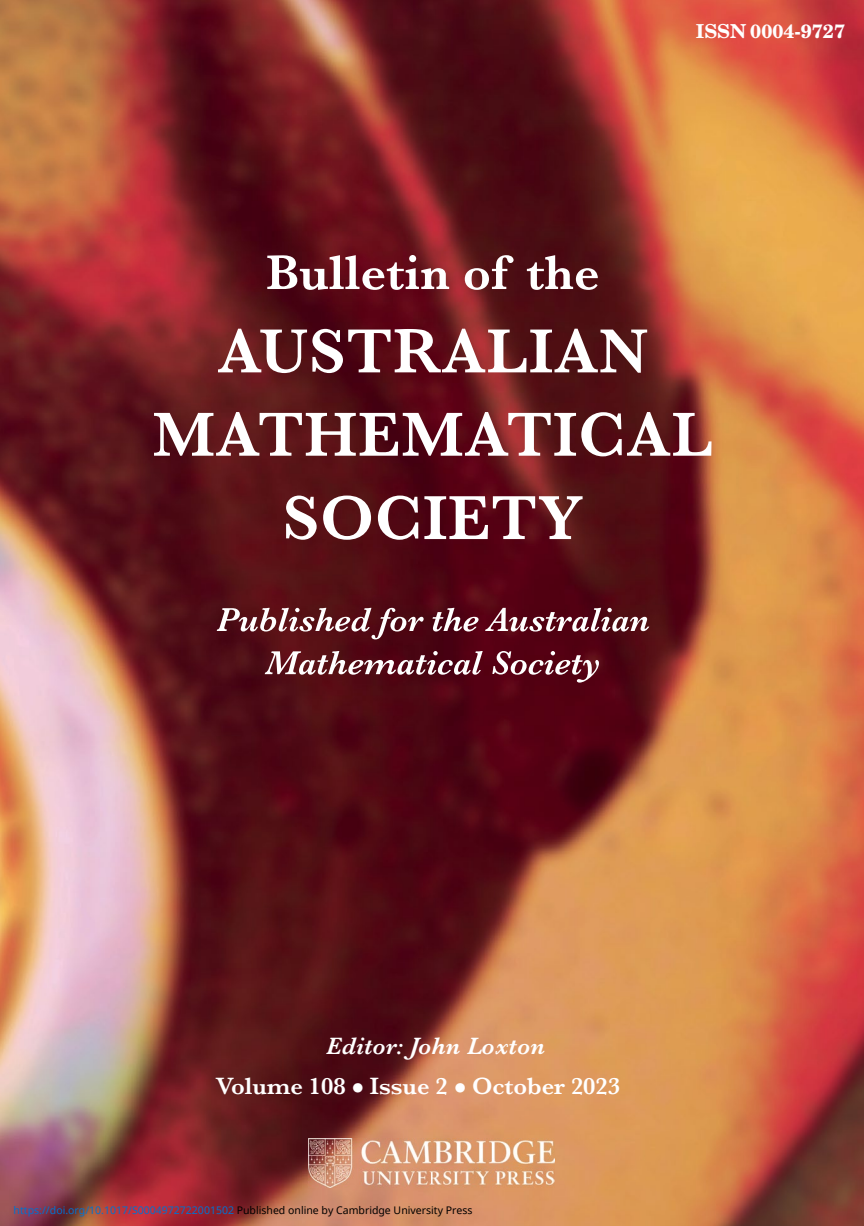
<style>
.page{position:relative;width:864px;height:1226px;background:#fff}
.page>*{position:absolute;margin:0;border:0;box-sizing:border-box;transform-origin:0 0}
.t1{font:600 24.5px/39.6px "Baskerville MT Std";color:#fff}
.t2{font:700 19.25px "Century Sch L";color:#fff}
.t3{font:10.5px "Noto Sans";color:#0172cf}
.s1{font-style:italic}
.s2{font-family:"STIX General";font-weight:400}
.s3{color:#000}
</style>
<div class="page">
<img style="left:0;top:0;width:863px;height:1225px">
<svg style="left:267px;top:254px;width:182px;height:36px"></svg>
<svg style="left:464px;top:255px;width:49px;height:35px"></svg>
<svg style="left:526px;top:255px;width:71px;height:35px"></svg>
<svg style="left:218px;top:328px;width:429px;height:45px"></svg>
<svg style="left:154px;top:412px;width:421px;height:43px"></svg>
<svg style="left:581px;top:412px;width:130px;height:44px"></svg>
<svg style="left:286px;top:495px;width:30px;height:44px"></svg>
<svg style="left:323px;top:495px;width:48px;height:44px"></svg>
<svg style="left:378px;top:495px;width:40px;height:44px"></svg>
<svg style="left:424px;top:496px;width:158px;height:43px"></svg>
<svg style="left:216px;top:607px;width:207px;height:32px"></svg>
<svg style="left:432px;top:607px;width:46px;height:24px"></svg>
<svg style="left:485px;top:607px;width:164px;height:24px"></svg>
<svg style="left:264px;top:651px;width:218px;height:23px"></svg>
<svg style="left:492px;top:651px;width:106px;height:31px"></svg>
<img style="left:308px;top:1138px;width:245px;height:49px">
<h2 class="t2" style="left:695px;top:19px;width:151px">ISSN 0004-9727</h2>
<h1 class="t1" style="left:215px;top:1026px;width:406px;text-indent:111px"><span class="s1">Editor: John Loxton<br></span>Volume 108 <span class="s2">•</span> Issue 2 <span class="s2">•</span> October 2023</h1>
<p class="t3" style="left:14px;top:1202px;width:460px">https://doi.org/10.1017/S0004972722001502 <span class="s3">Published online by Cambridge University Press</span></p>
</div>
